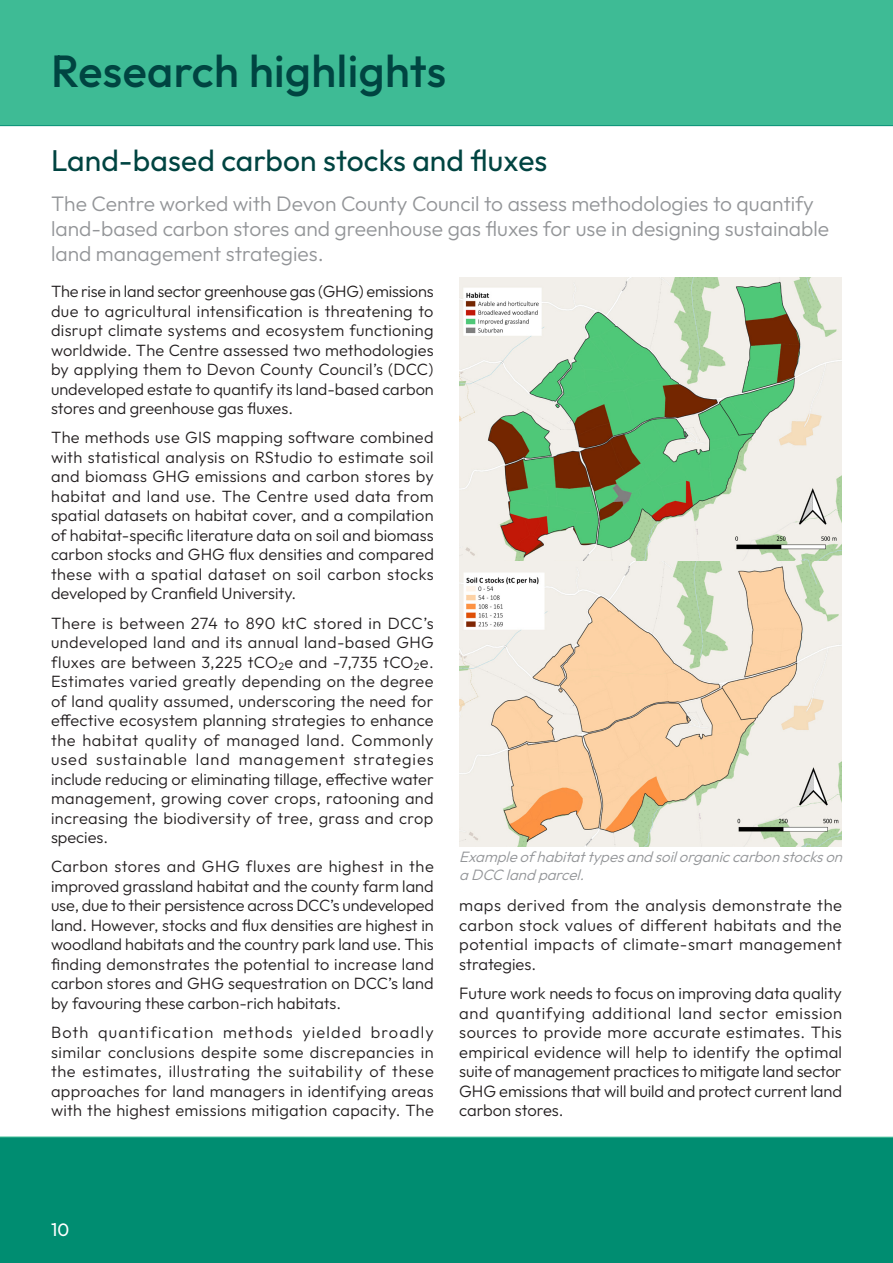
<style>
.page{position:relative;width:893px;height:1263px;background:#fff}
.page>*{position:absolute;margin:0;border:0;box-sizing:border-box;transform-origin:0 0}
.Heading1{font:500 45px "Outfit";letter-spacing:.01em;color:#004441}
.Heading2{font:30px "Outfit";letter-spacing:.005em;color:#004441}
.Intro_caption{font:300 21px/25.2px "Outfit";color:#939598}
.t1{font:18px "Outfit";color:#fff}
.Body1{font:300 16.5px/19.5px "Outfit";color:#231f20;text-align:justify}
.Body1-2{font:300 16.35px/19.5px "Outfit";color:#231f20;text-align:justify}
.t2{font:italic 300 15px/18px "Outfit";color:#939598}
</style>
<div class="page">
<div style="left:0;top:1136px;width:893px;height:127px;background:#008d71"></div>
<div style="left:0;top:0;width:893px;height:126px;background:#3ebb95"></div>
<img style="left:459px;top:278px;width:383px;height:568px">
<p class="Heading1" style="left:51px;top:46px;width:397px">Research highlights</p>
<p class="Heading2" style="left:51px;top:143px;width:498px">Land-based carbon stocks and fluxes</p>
<p class="Intro_caption" style="left:51px;top:191px;width:780px">The Centre worked with Devon County Council to assess methodologies to quantify land-based carbon stores and greenhouse gas fluxes for use in designing sustainable land management strategies.</p>
<p class="Body1-2" style="left:51px;top:281px;width:384px">The rise in land sector greenhouse gas (GHG) emissions due to agricultural intensification is threatening to disrupt climate systems and ecosystem functioning worldwide. The Centre assessed two methodologies by applying them to Devon County Council’s (DCC) undeveloped estate to quantify its land-based carbon stores and greenhouse gas fluxes.</p>
<p class="Body1-2" style="left:51px;top:428px;width:384px">The methods use GIS mapping software combined with statistical analysis on RStudio to estimate soil and biomass GHG emissions and carbon stores by habitat and land use. The Centre used data from spatial datasets on habitat cover, and a compilation of habitat-specific literature data on soil and biomass carbon stocks and GHG flux densities and compared these with a spatial dataset on soil carbon stocks developed by Cranfield University.</p>
<p class="Body1-2" style="left:51px;top:613px;width:384px">There is between 274 to 890 ktC stored in DCC’s undeveloped land and its annual land-based GHG fluxes are between 3,225 tCO<sub>2</sub>e and -7,735 tCO<sub>2</sub>e.<br>Estimates varied greatly depending on the degree of land quality assumed, underscoring the need for effective ecosystem planning strategies to enhance the habitat quality of managed land. Commonly used sustainable land management strategies include reducing or eliminating tillage, effective water management, growing cover crops, ratooning and increasing the biodiversity of tree, grass and crop species.</p>
<p class="Body1-2" style="left:51px;top:857px;width:384px">Carbon stores and GHG fluxes are highest in the improved grassland habitat and the county farm land use, due to their persistence across DCC’s undeveloped land. However, stocks and flux densities are highest in woodland habitats and the country park land use. This finding demonstrates the potential to increase land carbon stores and GHG sequestration on DCC’s land by favouring these carbon-rich habitats.</p>
<p class="Body1-2" style="left:51px;top:1022px;width:384px">Both quantification methods yielded broadly similar conclusions despite some discrepancies in the estimates, illustrating the suitability of these approaches for land managers in identifying areas with the highest emissions mitigation capacity. The</p>
<p class="t2" style="left:459px;top:847px;width:389px">Exampleofhabitattypesand soilorganiccarbonstockson a DCC land parcel.</p>
<p class="Body1" style="left:459px;top:896px;width:384px">maps derived from the analysis demonstrate the carbon stock values of different habitats and the potential impacts of climate-smart management strategies.</p>
<p class="Body1" style="left:459px;top:983px;width:384px">Future work needs to focus on improving data quality and quantifying additional land sector emission sources to provide more accurate estimates. This empirical evidence will help to identify the optimal suite of management practices to mitigate land sector GHG emissions that will build and protect current land carbon stores.</p>
<p class="t1" style="left:51px;top:1219px;width:20px">10</p>
</div>
